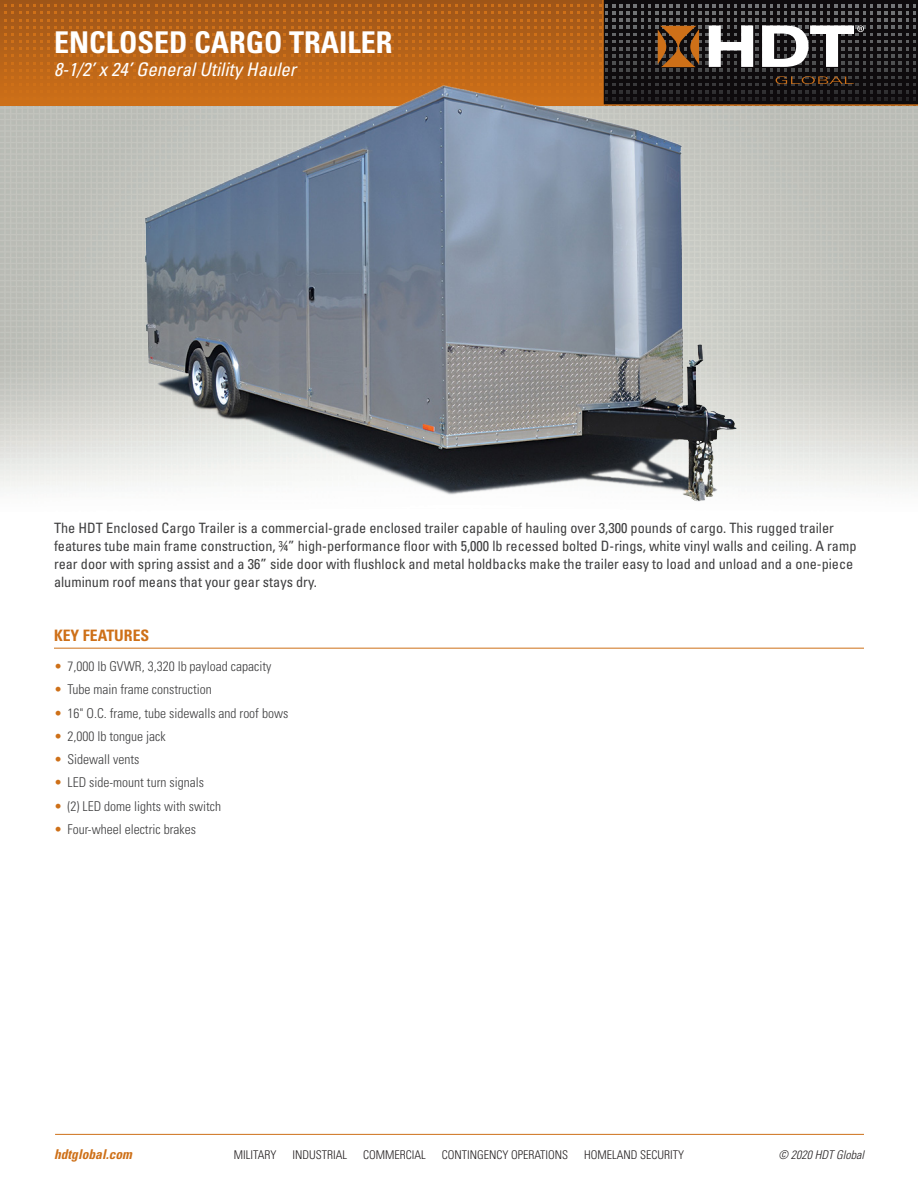
<style>
.page{position:relative;width:918px;height:1188px;background:#fff}
.page>*{position:absolute;margin:0;border:0;box-sizing:border-box;transform-origin:0 0}
.HDT_DS_Page_Title01{font:700 condensed 30px "Univers LT Std";color:#fff}
.HDT_DS_Page_Title01-2{font:italic condensed 18.75px "Univers LT Std";color:#fff}
.HDT_DS_Key_Features{font:700 condensed 15.75px "Univers LT Std";color:#ce7018}
.HDT_DS_Statement01{font:condensed 14.25px/18px "Univers LT Std";color:#3e3e3f}
.HDT_DS_Bullets01{font:300 condensed 13.5px "Univers LT Std";color:#3e3e3f}
.t1{font:italic 700 condensed 13.5px "Univers LT Std";color:#ce7018}
.t2{font:300 condensed 12px "Univers LT Std";color:#231f20}
.t3{font:italic 300 condensed 12px "Univers LT Std";color:#231f20}
.s1{color:#ce7018}
</style>
<div class="page">
<svg style="left:0;top:0;width:604px;height:106px;background:#a25717"></svg>
<hr style="left:55px;top:1134px;width:809px;height:1px;background:#ce7018">
<svg style="left:4px;top:4px;width:912px;height:102px;background:#8c5423"></svg>
<hr style="left:54px;top:648px;width:810px;height:1px;background:#ce7018">
<img style="left:126px;top:84px;width:624px;height:418px">
<p class="HDT_DS_Page_Title01" style="left:54px;top:24px;width:340px">ENCLOSED CARGO TRAILER</p>
<p class="HDT_DS_Page_Title01-2" style="left:54px;top:57px;width:244px">8-1/2’ x 24’ General Utility Hauler</p>
<p class="HDT_DS_Statement01" style="left:54px;top:519px;width:804px">The HDT Enclosed Cargo Trailer is a commercial-grade enclosed trailer capable of hauling over 3,300 pounds of cargo. This rugged trailer features tube main frame construction, ¾” high-performance floor with 5,000 lb recessed bolted D-rings, white vinyl walls and ceiling. A ramp rear door with spring assist and a 36” side door with flushlock and metal holdbacks make the trailer easy to load and unload and a one-piece aluminum roof means that your gear stays dry.</p>
<p class="HDT_DS_Key_Features" style="left:54px;top:626px;width:97px">KEY FEATURES</p>
<p class="HDT_DS_Bullets01" style="left:54px;top:658px;width:219px"><span class="s1">•</span> 7,000 lb GVWR, 3,320 lb payload capacity</p>
<p class="HDT_DS_Bullets01" style="left:54px;top:681px;width:159px"><span class="s1">•</span> Tube main frame construction</p>
<p class="HDT_DS_Bullets01" style="left:54px;top:705px;width:236px"><span class="s1">•</span> 16" O.C. frame, tube sidewalls and roof bows</p>
<p class="HDT_DS_Bullets01" style="left:54px;top:728px;width:113px"><span class="s1">•</span> 2,000 lb tongue jack</p>
<p class="HDT_DS_Bullets01" style="left:54px;top:751px;width:87px"><span class="s1">•</span> Sidewall vents</p>
<p class="HDT_DS_Bullets01" style="left:54px;top:774px;width:151px"><span class="s1">•</span> LED side-mount turn signals</p>
<p class="HDT_DS_Bullets01" style="left:54px;top:798px;width:169px"><span class="s1">•</span> (2) LED dome lights with switch</p>
<p class="HDT_DS_Bullets01" style="left:54px;top:821px;width:143px"><span class="s1">•</span> Four-wheel electric brakes</p>
<p class="t1" style="left:54px;top:1146px;width:80px">hdtglobal.com</p>
<p class="t2" style="left:234px;top:1147px;width:44px">MILITARY</p>
<p class="t2" style="left:292px;top:1147px;width:56px">INDUSTRIAL</p>
<p class="t2" style="left:363px;top:1147px;width:64px">COMMERCIAL</p>
<p class="t2" style="left:442px;top:1147px;width:128px">CONTINGENCY OPERATIONS</p>
<p class="t2" style="left:584px;top:1147px;width:102px">HOMELAND SECURITY</p>
<p class="t3" style="left:778px;top:1147px;width:87px">© 2020 HDT Global</p>
</div>
